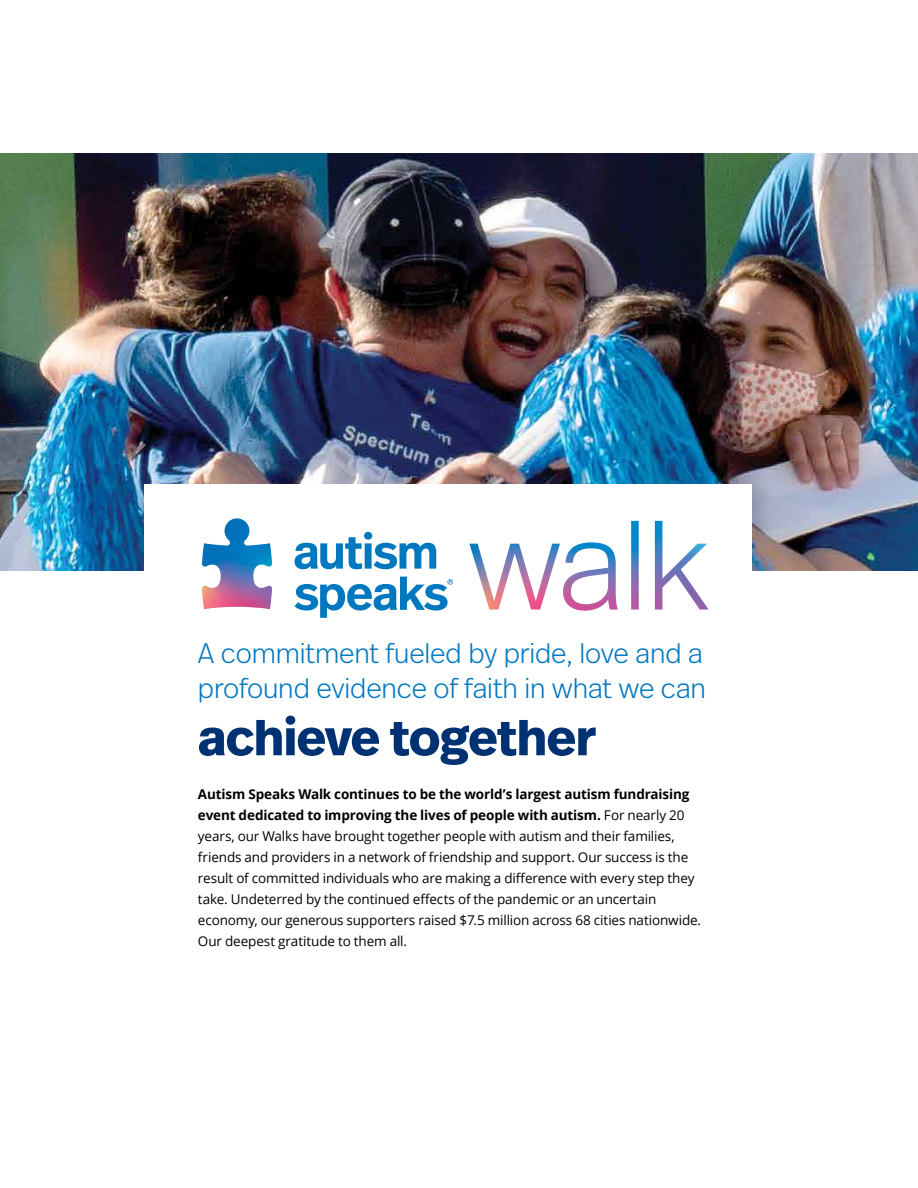
<style>
.page{position:relative;width:918px;height:1188px;background:#fff}
.page>*{position:absolute;margin:0;border:0;box-sizing:border-box;transform-origin:0 0}
.t1{font:700 50.4px "Real Head Pro";letter-spacing:-.01em;color:#003273}
.t2{font:300 28.05px/34.7px "Real Head Pro";letter-spacing:-.005em;color:#0078bf}
.t3{font:13.5px/21px "Open Sans";letter-spacing:-.01em;color:#000}
.s1{font-weight:700}
</style>
<div class="page">
<img style="left:0;top:154px;width:918px;height:416px">
<div style="left:144px;top:485px;width:608px;height:441px;background:#fff"></div>
<svg style="left:202px;top:518px;width:70px;height:91px"></svg>
<svg style="left:295px;top:532px;width:141px;height:37px"></svg>
<svg style="left:295px;top:577px;width:158px;height:41px"></svg>
<svg style="left:469px;top:521px;width:240px;height:90px"></svg>
<h2 class="t2" style="left:198px;top:635px;width:510px">A commitment fueled by pride, love and a profound evidence of faith in what we can</h2>
<h1 class="t1" style="left:198px;top:701px;width:399px">achieve together</h1>
<p class="t3" style="left:198px;top:784px;width:505px"><span class="s1">Autism Speaks Walk continues to be the world’s largest autism fundraising event dedicated to improving the lives of people with autism.</span> For nearly 20 years, our Walks have brought together people with autism and their families, friends and providers in a network of friendship and support. Our success is the result of committed individuals who are making a difference with every step they take. Undeterred by the continued effects of the pandemic or an uncertain economy, our generous supporters raised $7.5 million across 68 cities nationwide.<br>Our deepest gratitude to them all.</p>
</div>
